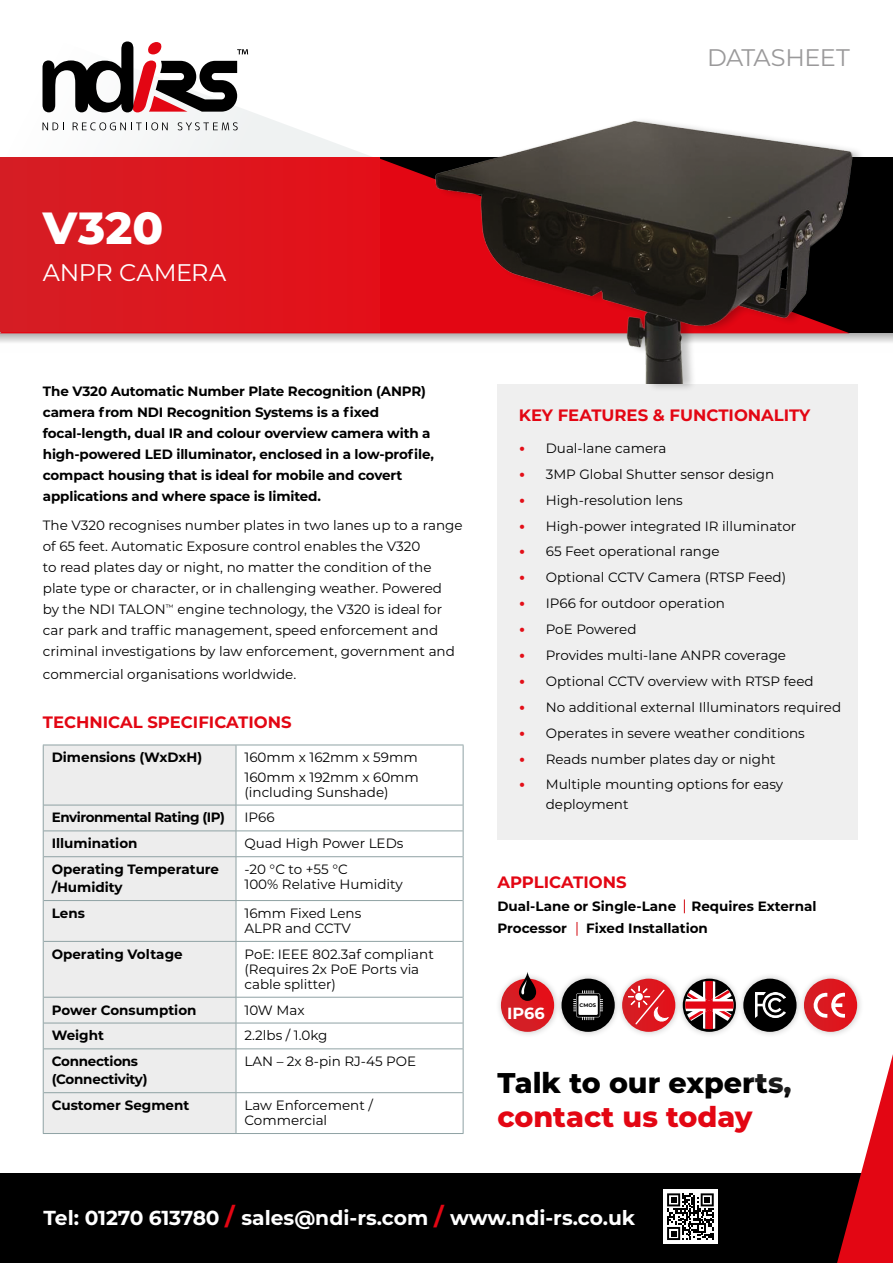
<style>
.page{position:relative;width:893px;height:1263px;background:#fff}
.page>*{position:absolute;margin:0;border:0;box-sizing:border-box;transform-origin:0 0}
.t1{font:800 45px "Montserrat";color:#fff}
.t2{font:800 28.5px "Montserrat";color:#000}
.t3{font:800 28.5px "Montserrat";color:#e30613}
.t4{font:24px "Montserrat";letter-spacing:-.015em;color:#fff}
.t5{font:24px "Montserrat";letter-spacing:-.025em;color:#9a999a}
.t6{font:700 20.25px "Montserrat";letter-spacing:-.005em;color:#fff}
.t7{font:700 16.5px "Montserrat";color:#e30613}
.t8{font:700 16.05px "Montserrat";color:#fff}
.t9{font:13.5px/21px "Montserrat";color:#000}
.t10{font:700 13.5px/21px "Montserrat";letter-spacing:-.01em;color:#000}
.t11{font:700 13.5px "Montserrat";letter-spacing:-.03em;color:#000}
.t12{font:700 5.25px "Montserrat";color:#000}
.s1{font-family:"Calibri";color:#e30f18}
.s2{font-size:24px;color:#e30613}
</style>
<div class="page">
<div style="left:0;top:1174px;width:893px;height:89px;background:#000"></div>
<div style="left:497px;top:384px;width:361px;height:456px;background:#efefef"></div>
<div style="left:334px;top:158px;width:559px;height:175px;background:#000"></div>
<div style="left:616px;top:972px;width:66px;height:66px;background:#000;opacity:.22"></div>
<svg style="left:622px;top:979px;width:53px;height:53px"></svg>
<div style="left:555px;top:972px;width:66px;height:66px;background:#000;opacity:.22"></div>
<div style="left:561px;top:979px;width:54px;height:53px;background:#000;border-radius:50%"></div>
<div style="left:495px;top:972px;width:65px;height:66px;background:#000;opacity:.22"></div>
<div style="left:501px;top:979px;width:53px;height:53px;background:linear-gradient(to right,#d02229,#e2111a);border-radius:27px"></div>
<svg style="left:519px;top:972px;width:17px;height:29px"></svg>
<svg style="left:521px;top:980px;width:6px;height:14px"></svg>
<svg style="left:573px;top:990px;width:30px;height:30px"></svg>
<div style="left:578px;top:995px;width:20px;height:20px;background:#fff"></div>
<div style="left:44px;top:746px;width:192px;height:387px;background:#ededed"></div>
<hr style="left:236px;top:745px;width:1px;height:60px;background:#8fa2a4">
<hr style="left:44px;top:805px;width:192px;height:1px;background:#8fa2a4">
<hr style="left:236px;top:805px;width:227px;height:1px;background:#8fa2a4">
<svg style="left:236px;top:805px;width:1px;height:51px"></svg>
<hr style="left:236px;top:857px;width:1px;height:43px;background:#8fa2a4">
<hr style="left:236px;top:901px;width:1px;height:40px;background:#8fa2a4">
<hr style="left:236px;top:941px;width:1px;height:56px;background:#8fa2a4">
<hr style="left:44px;top:1023px;width:192px;height:1px;background:#8fa2a4">
<hr style="left:236px;top:1023px;width:227px;height:1px;background:#8fa2a4">
<svg style="left:236px;top:998px;width:1px;height:50px"></svg>
<hr style="left:44px;top:1048px;width:192px;height:1px;background:#8fa2a4">
<hr style="left:236px;top:1048px;width:227px;height:1px;background:#8fa2a4">
<hr style="left:236px;top:1049px;width:1px;height:43px;background:#8fa2a4">
<hr style="left:44px;top:1092px;width:192px;height:1px;background:#8fa2a4">
<hr style="left:236px;top:1092px;width:227px;height:1px;background:#8fa2a4">
<hr style="left:236px;top:1093px;width:1px;height:40px;background:#8fa2a4">
<hr style="left:44px;top:831px;width:192px;height:1px;background:#8fa2a4">
<hr style="left:44px;top:856px;width:192px;height:1px;background:#8fa2a4">
<hr style="left:44px;top:900px;width:192px;height:1px;background:#8fa2a4">
<hr style="left:44px;top:941px;width:192px;height:1px;background:#8fa2a4">
<hr style="left:44px;top:997px;width:192px;height:1px;background:#8fa2a4">
<hr style="left:236px;top:831px;width:227px;height:1px;background:#8fa2a4">
<hr style="left:236px;top:856px;width:227px;height:1px;background:#8fa2a4">
<hr style="left:236px;top:900px;width:227px;height:1px;background:#8fa2a4">
<hr style="left:236px;top:941px;width:227px;height:1px;background:#8fa2a4">
<hr style="left:236px;top:997px;width:227px;height:1px;background:#8fa2a4">
<hr style="left:43px;top:745px;width:193px;height:1px;background:#8fa2a4">
<hr style="left:43px;top:745px;width:1px;height:60px;background:#8fa2a4">
<hr style="left:236px;top:745px;width:227px;height:1px;background:#8fa2a4">
<hr style="left:463px;top:745px;width:1px;height:60px;background:#8fa2a4">
<svg style="left:43px;top:805px;width:1px;height:52px"></svg>
<svg style="left:463px;top:805px;width:1px;height:52px"></svg>
<hr style="left:43px;top:857px;width:1px;height:43px;background:#8fa2a4">
<hr style="left:463px;top:857px;width:1px;height:43px;background:#8fa2a4">
<hr style="left:43px;top:900px;width:1px;height:41px;background:#8fa2a4">
<hr style="left:463px;top:900px;width:1px;height:41px;background:#8fa2a4">
<hr style="left:43px;top:941px;width:1px;height:56px;background:#8fa2a4">
<hr style="left:463px;top:941px;width:1px;height:56px;background:#8fa2a4">
<svg style="left:43px;top:997px;width:1px;height:52px"></svg>
<svg style="left:463px;top:997px;width:1px;height:52px"></svg>
<hr style="left:43px;top:1049px;width:1px;height:44px;background:#8fa2a4">
<hr style="left:463px;top:1049px;width:1px;height:44px;background:#8fa2a4">
<hr style="left:43px;top:1093px;width:1px;height:40px;background:#8fa2a4">
<hr style="left:463px;top:1093px;width:1px;height:40px;background:#8fa2a4">
<hr style="left:43px;top:1133px;width:193px;height:1px;background:#8fa2a4">
<hr style="left:236px;top:1133px;width:227px;height:1px;background:#8fa2a4">
<svg style="left:577px;top:922px;width:1px;height:14px"></svg>
<svg style="left:0;top:333px;width:892px;height:10px;background:#d3cbcb"></svg>
<svg style="left:0;top:53px;width:421px;height:105px"></svg>
<div style="left:0;top:158px;width:421px;height:175px;background:#e30613"></div>
<div style="left:0;top:158px;width:380px;height:174px;background:#dc171f"></div>
<div style="left:437px;top:116px;width:428px;height:276px;background:#000;opacity:.23"></div>
<img style="left:421px;top:120px;width:457px;height:264px">
<svg style="left:628px;top:899px;width:265px;height:364px"></svg>
<svg style="left:43px;top:122px;width:21px;height:8px"></svg>
<svg style="left:73px;top:122px;width:95px;height:8px"></svg>
<svg style="left:178px;top:122px;width:60px;height:8px"></svg>
<svg style="left:43px;top:41px;width:205px;height:71px"></svg>
<h3 class="t5" style="left:707px;top:41px;width:144px">DATASHEET</h3>
<h1 class="t1" style="left:43px;top:195px;width:122px">V320</h1>
<h3 class="t4" style="left:43px;top:256px;width:185px">ANPR CAMERA</h3>
<p class="t10" style="left:43px;top:380px;width:393px">The V320 Automatic Number Plate Recognition (ANPR) camera from NDI Recognition Systems is a fixed focal-length, dual IR and colour overview camera with a high-powered LED illuminator, enclosed in a low-profile, compact housing that is ideal for mobile and covert applications and where space is limited.</p>
<p class="t9" style="left:43px;top:515px;width:421px">The V320 recognises number plates in two lanes up to a range of 65 feet. Automatic Exposure control enables the V320<br>to read plates day or night, no matter the condition of the plate type or character, or in challenging weather. Powered<br>by the NDI TALON<sup>™</sup> engine technology, the V320 is ideal for car park and traffic management, speed enforcement and criminal investigations by law enforcement, government and</p>
<p class="t9" style="left:43px;top:663px;width:255px">commercial organisations worldwide.</p>
<p class="t7" style="left:43px;top:710px;width:250px">TECHNICAL SPECIFICATIONS</p>
<p class="t10" style="left:52px;top:746px;width:152px">Dimensions (WxDxH)</p>
<p class="t9" style="left:244px;top:747px;width:176px;line-height:19.2px">160mm x 162mm x 59mm<br>160mm x 192mm x 60mm</p>
<p class="t9" style="left:244px;top:781px;width:146px">(including Sunshade)</p>
<p class="t11" style="left:52px;top:808px;width:175px">Environmental Rating (IP)</p>
<p class="t9" style="left:244px;top:807px;width:32px">IP66</p>
<p class="t10" style="left:52px;top:832px;width:87px">Illumination</p>
<p class="t9" style="left:244px;top:832px;width:160px">Quad High Power LEDs</p>
<p class="t10" style="left:52px;top:859px;width:169px;line-height:18px">Operating Temperature /Humidity</p>
<p class="t9" style="left:244px;top:861px;width:160px;line-height:15px">-20 °C to +55 °C<br>100% Relative Humidity</p>
<p class="t10" style="left:52px;top:902px;width:35px">Lens</p>
<p class="t9" style="left:244px;top:905px;width:118px;line-height:15px">16mm Fixed Lens<br>ALPR and CCTV</p>
<p class="t10" style="left:52px;top:943px;width:132px">Operating Voltage</p>
<p class="t9" style="left:244px;top:946px;width:191px;line-height:15px">PoE: IEEE 802.3af compliant (Requires 2x PoE Ports via cable splitter)</p>
<p class="t10" style="left:52px;top:998px;width:146px">Power Consumption</p>
<p class="t9" style="left:244px;top:999px;width:62px">10W Max</p>
<p class="t10" style="left:52px;top:1024px;width:54px">Weight</p>
<p class="t9" style="left:244px;top:1024px;width:85px">2.2lbs / 1.0kg</p>
<p class="t10" style="left:52px;top:1052px;width:97px;line-height:18px">Connections (Connectivity)</p>
<p class="t9" style="left:244px;top:1050px;width:173px">LAN – 2x 8-pin RJ-45 POE</p>
<p class="t10" style="left:52px;top:1094px;width:139px">Customer Segment</p>
<p class="t9" style="left:244px;top:1097px;width:130px;line-height:15px">Law Enforcement /<br>Commercial</p>
<p class="t7" style="left:519px;top:403px;width:293px">KEY FEATURES &amp; FUNCTIONALITY</p>
<p class="t9" style="left:519px;top:437px;width:149px"><span class="s1">•</span> Dual-lane camera</p>
<p class="t9" style="left:519px;top:463px;width:257px"><span class="s1">•</span> 3MP Global Shutter sensor design</p>
<p class="t9" style="left:519px;top:489px;width:166px"><span class="s1">•</span> High-resolution lens</p>
<p class="t9" style="left:519px;top:515px;width:279px"><span class="s1">•</span> High-power integrated IR illuminator</p>
<p class="t9" style="left:519px;top:541px;width:202px"><span class="s1">•</span> 65 Feet operational range</p>
<p class="t9" style="left:519px;top:567px;width:269px"><span class="s1">•</span> Optional CCTV Camera (RTSP Feed)</p>
<p class="t9" style="left:519px;top:592px;width:208px"><span class="s1">•</span> IP66 for outdoor operation</p>
<p class="t9" style="left:519px;top:618px;width:119px"><span class="s1">•</span> PoE Powered</p>
<p class="t9" style="left:519px;top:644px;width:269px"><span class="s1">•</span> Provides multi-lane ANPR coverage</p>
<p class="t9" style="left:519px;top:670px;width:296px"><span class="s1">•</span> Optional CCTV overview with RTSP feed</p>
<p class="t9" style="left:519px;top:696px;width:324px"><span class="s1">•</span> No additional external Illuminators required</p>
<p class="t9" style="left:519px;top:722px;width:288px"><span class="s1">•</span> Operates in severe weather conditions</p>
<p class="t9" style="left:519px;top:748px;width:258px"><span class="s1">•</span> Reads number plates day or night</p>
<p class="t9" style="left:546px;top:774px;width:239px;line-height:19.5px;text-indent:-27px"><span class="s1">•</span> Multiple mounting options for easy deployment</p>
<p class="t7" style="left:497px;top:871px;width:131px">APPLICATIONS</p>
<p class="t10" style="left:497px;top:894px;width:321px;line-height:22.5px">Dual-Lane or Single-Lane Requires External<br>Processor</p>
<p class="t10" style="left:586px;top:917px;width:123px">Fixed Installation</p>
<p class="t8" style="left:507px;top:1002px;width:39px">IP66</p>
<p class="t12" style="left:580px;top:1001px;width:18px">CMOS</p>
<h2 class="t2" style="left:497px;top:1062px;width:296px">Talk to our experts,</h2>
<h2 class="t3" style="left:497px;top:1096px;width:257px">contact us today</h2>
<h3 class="t6" style="left:44px;top:1203px;width:593px">Tel: 01270 613780 <span class="s2">/</span> sales@ndi-rs.com <span class="s2">/</span> www.ndi-rs.co.uk</h3>
</div>
